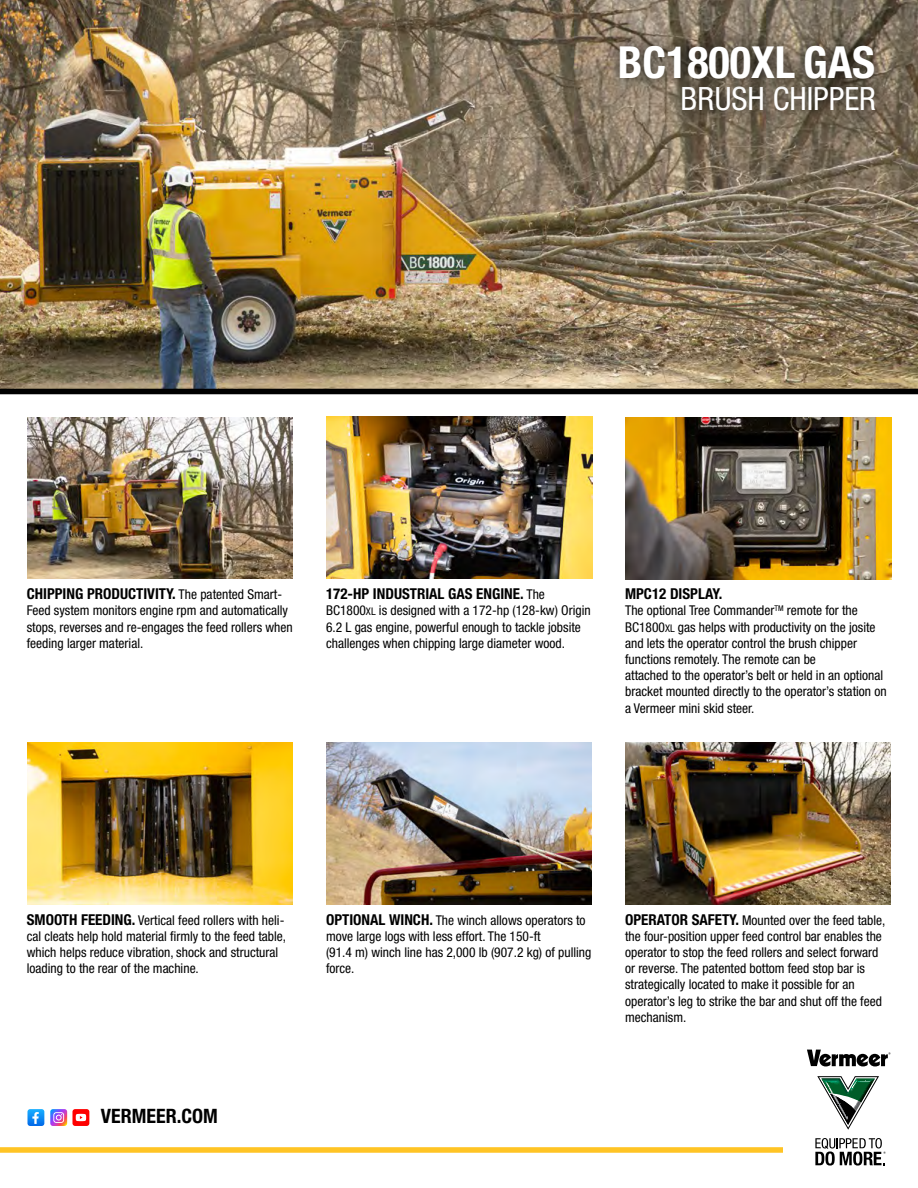
<style>
.page{position:relative;width:918px;height:1188px;background:#fff}
.page>*{position:absolute;margin:0;border:0;box-sizing:border-box;transform-origin:0 0}
.t1{font:700 condensed 44.25px "Helvetica Neue LT Std";color:#fff}
.t2{font:condensed 32.25px "Helvetica Neue LT Std";color:#fff}
.t3{font:700 condensed 19.8px "Helvetica Neue LT Std";color:#000}
.t4{font:700 condensed 15px "Helvetica Neue LT Std";color:#000}
.t5{font:condensed 13.5px/16.2px "Helvetica Neue LT Std";color:#000}
.s1{font-weight:400;font-size:13.5px}
.s2{font-size:10.5px}
.s3{font-weight:700;font-size:15px}
</style>
<div class="page">
<img style="left:0;top:0;width:918px;height:389px">
<div style="left:0;top:389px;width:918px;height:5px;background:#000"></div>
<svg style="left:807px;top:1050px;width:83px;height:16px"></svg>
<svg style="left:815px;top:1138px;width:71px;height:28px"></svg>
<svg style="left:817px;top:1076px;width:62px;height:54px"></svg>
<div style="left:0;top:1147px;width:783px;height:6px;background:#ffc425"></div>
<img style="left:326px;top:417px;width:266px;height:162px">
<div style="left:668px;top:72px;width:221px;height:53px;background:#000;opacity:.75"></div>
<div style="left:605px;top:31px;width:283px;height:62px;background:#000;opacity:.75"></div>
<img style="left:625px;top:417px;width:267px;height:162px">
<img style="left:326px;top:742px;width:266px;height:162px">
<img style="left:625px;top:742px;width:266px;height:163px">
<svg style="left:27px;top:1109px;width:17px;height:17px"></svg>
<svg style="left:50px;top:1109px;width:17px;height:17px"></svg>
<svg style="left:88px;top:1109px;width:2px;height:17px"></svg>
<div style="left:72px;top:1109px;width:17px;height:17px;background:#fe0000;border-radius:3px"></div>
<svg style="left:76px;top:1114px;width:10px;height:7px"></svg>
<img style="left:27px;top:742px;width:266px;height:162px">
<img style="left:27px;top:417px;width:266px;height:162px">
<h1 class="t1" style="left:618px;top:36px;width:259px">BC1800XL GAS</h1>
<h2 class="t2" style="left:681px;top:80px;width:197px">BRUSH CHIPPER</h2>
<p class="t4" style="left:27px;top:585px;width:257px">CHIPPING PRODUCTIVITY. <span class="s1">The patented Smart-</span></p>
<p class="t5" style="left:27px;top:602px;width:267px">Feed system monitors engine rpm and automatically stops, reverses and re-engages the feed rollers when feeding larger material.</p>
<p class="t4" style="left:326px;top:585px;width:220px">172-HP INDUSTRIAL GAS ENGINE. <span class="s1">The</span></p>
<p class="t5" style="left:326px;top:602px;width:266px">BC1800<span class="s2">XL</span> is designed with a 172-hp (128-kw) Origin<br>6.2 L gas engine, powerful enough to tackle jobsite challenges when chipping large diameter wood.</p>
<p class="t4" style="left:625px;top:585px;width:99px">MPC12 DISPLAY.</p>
<p class="t5" style="left:625px;top:602px;width:263px">The optional Tree Commander<sup>TM</sup> remote for the BC1800<span class="s2">XL</span> gas helps with productivity on the josite and lets the operator control the brush chipper functions remotely. The remote can be<br>attached to the operator’s belt or held in an optional bracket mounted directly to the operator’s station on a Vermeer mini skid steer.</p>
<p class="t5" style="left:27px;top:912px;width:261px"><span class="s3">SMOOTH FEEDING.</span> Vertical feed rollers with heli&shy;cal cleats help hold material firmly to the feed table, which helps reduce vibration, shock and structural loading to the rear of the machine.</p>
<h3 class="t3" style="left:101px;top:1104px;width:118px">VERMEER.COM</h3>
<p class="t5" style="left:326px;top:912px;width:267px"><span class="s3">OPTIONAL WINCH.</span> The winch allows operators to move large logs with less effort. The 150-ft<br>(91.4 m) winch line has 2,000 lb (907.2 kg) of pulling force.</p>
<p class="t5" style="left:625px;top:912px;width:262px"><span class="s3">OPERATOR SAFETY.</span> Mounted over the feed table, the four-position upper feed control bar enables the operator to stop the feed rollers and select forward or reverse. The patented bottom feed stop bar is strategically located to make it possible for an operator’s leg to strike the bar and shut off the feed mechanism.</p>
</div>
